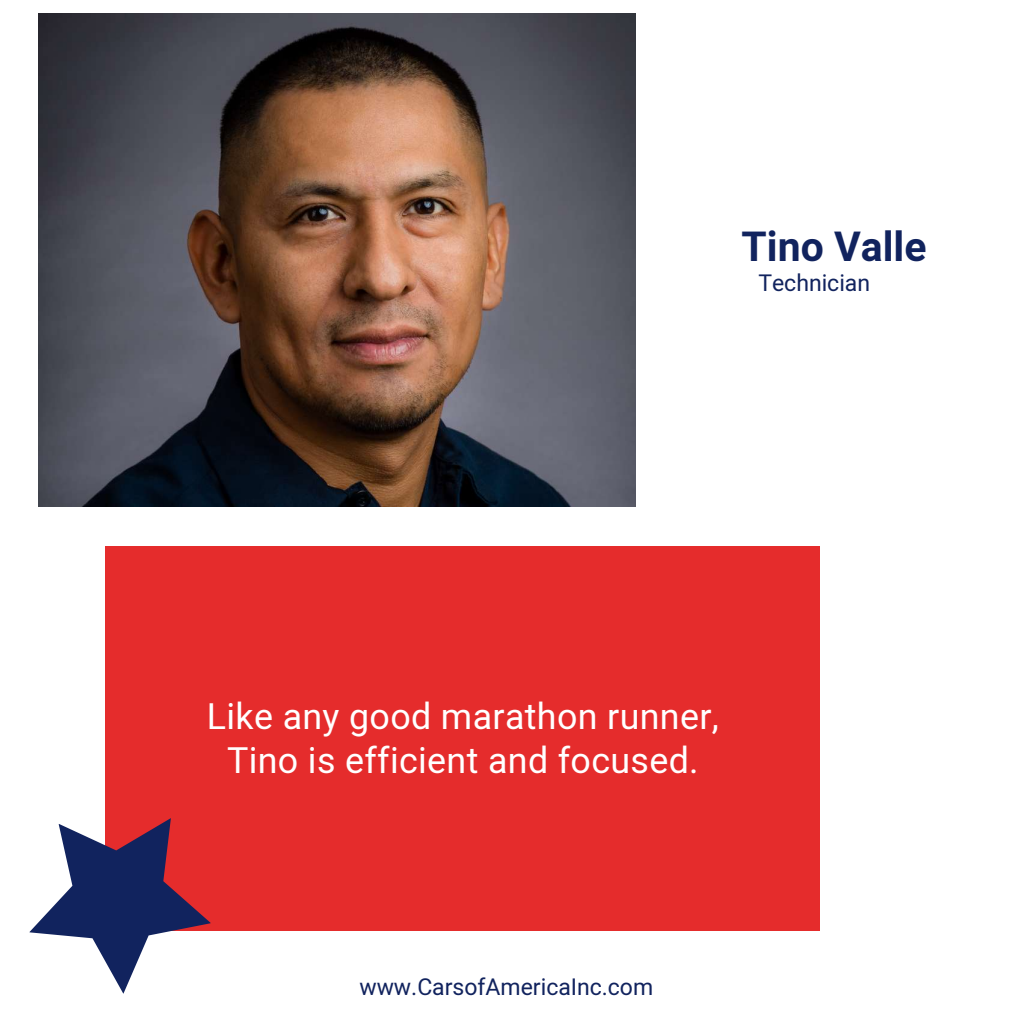
<style>
.page{position:relative;width:1013px;height:1013px;background:#fff}
.page>*{position:absolute;margin:0;border:0;box-sizing:border-box;transform-origin:0 0}
.t1{font:700 40.88px "Mardoto";color:#11235e}
.t2{font:35.75px/44.2px "Mardoto";letter-spacing:.01em;color:#fff;text-align:center}
.t3{font:23px "Mardoto";color:#11235e}
</style>
<div class="page">
<img style="left:39px;top:13px;width:596px;height:493px">
<div style="left:105px;top:546px;width:715px;height:385px;background:#e52c2c"></div>
<svg style="left:29px;top:818px;width:182px;height:176px"></svg>
<p class="t1" style="left:741px;top:223px;width:186px">Tino Valle</p>
<p class="t3" style="left:758px;top:270px;width:113px">Technician</p>
<p class="t2" style="left:207px;top:694px;width:513px">Like any good marathon runner,<br>Tino is efficient and focused.</p>
<p class="t3" style="left:359px;top:973px;width:295px">www.CarsofAmericaInc.com</p>
</div>
